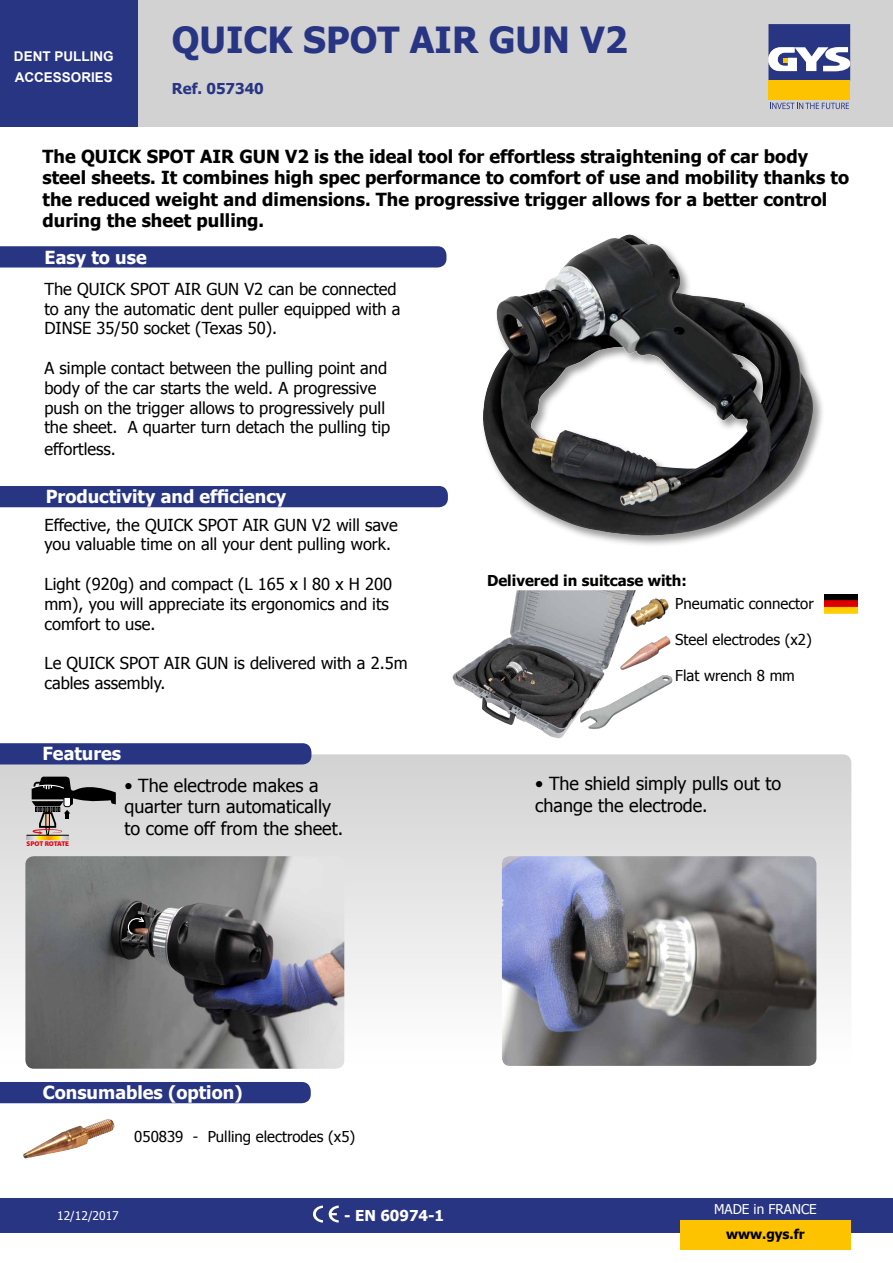
<style>
.page{position:relative;width:893px;height:1263px;background:#fff}
.page>*{position:absolute;margin:0;border:0;box-sizing:border-box;transform-origin:0 0}
.t1{font:700 36px "Tahoma";color:#283583}
.t2{font:700 18px/21.6px "Tahoma";color:#000}
.t3{font:18px/21.6px "Tahoma";color:#000}
.t4{font:700 18px "Tahoma";color:#fff}
.t5{font:16.5px/19.8px "Tahoma";color:#000}
.t6{font:15px "Tahoma";color:#000}
.t7{font:700 15px "Tahoma";color:#000}
.t8{font:700 15px "Tahoma";color:#fff}
.t9{font:700 15px "Tahoma";color:#283583}
.t10{font:700 13.5px/21px "Arial";color:#fff}
.t11{font:13.5px "Tahoma";color:#fff}
.t12{font:700 13.5px "Tahoma";color:#000}
.t13{font:12px "Tahoma";color:#fff}
.t14{font:900 6.9px "Myriad Pro";letter-spacing:-.02em;color:#e30613}
</style>
<div class="page">
<div style="left:137px;top:0;width:756px;height:127px;background:#d2d2d2"></div>
<div style="left:0;top:1198px;width:893px;height:34px;background:#283583"></div>
<div style="left:768px;top:81px;width:82px;height:19px;background:#fdc300"></div>
<svg style="left:768px;top:24px;width:82px;height:57px;background:#676ea1"></svg>
<svg style="left:770px;top:103px;width:79px;height:6px"></svg>
<div style="left:0;top:0;width:137px;height:127px;background:#283583"></div>
<div style="left:680px;top:1220px;width:170px;height:30px;background:#fdc300"></div>
<svg style="left:0;top:754px;width:851px;height:307px"></svg>
<div style="left:0;top:246px;width:446px;height:21px;background:#283583"></div>
<div style="left:0;top:486px;width:448px;height:21px;background:#283583"></div>
<div style="left:0;top:743px;width:311px;height:21px;background:#283583"></div>
<div style="left:0;top:1082px;width:311px;height:21px;background:#283583"></div>
<svg style="left:313px;top:1205px;width:10px;height:17px"></svg>
<svg style="left:329px;top:1205px;width:10px;height:17px"></svg>
<img style="left:23px;top:1119px;width:84px;height:39px">
<div style="left:481px;top:233px;width:344px;height:314px;background:#000;opacity:.41"></div>
<img style="left:483px;top:237px;width:330px;height:299px">
<img style="left:452px;top:590px;width:167px;height:149px">
<img style="left:25px;top:856px;width:319px;height:213px">
<svg style="left:127px;top:916px;width:18px;height:20px"></svg>
<img style="left:502px;top:856px;width:314px;height:210px">
<svg style="left:27px;top:836px;width:42px;height:3px"></svg>
<hr style="left:27px;top:835px;width:42px;height:1px;background:#000">
<svg style="left:30px;top:776px;width:86px;height:59px;background:#8f8d8d"></svg>
<img style="left:619px;top:590px;width:50px;height:42px">
<img style="left:617px;top:632px;width:54px;height:30px">
<img style="left:578px;top:662px;width:95px;height:72px">
<img style="left:825px;top:594px;width:32px;height:19px">
<p class="t10" style="left:14px;top:46px;width:101px">DENT PULLING<br>ACCESSORIES</p>
<h1 class="t1" style="left:172px;top:15px;width:457px">QUICK SPOT AIR GUN V2</h1>
<p class="t9" style="left:172px;top:78px;width:93px">Ref. 057340</p>
<p class="t2" style="left:43px;top:144px;width:808px">The QUICK SPOT AIR GUN V2 is the ideal tool for effortless straightening of car body steel sheets. It combines high spec performance to comfort of use and mobility thanks to the reduced weight and dimensions. The progressive trigger allows for a better control during the sheet pulling.</p>
<p class="t4" style="left:45px;top:245px;width:104px">Easy to use</p>
<p class="t5" style="left:44px;top:278px;width:358px">The QUICK SPOT AIR GUN V2 can be connected to any the automatic dent puller equipped with a<br>DINSE 35/50 socket (Texas 50).</p>
<p class="t5" style="left:44px;top:357px;width:347px">A simple contact between the pulling point and body of the car starts the weld. A progressive push on the trigger allows to progressively pull the sheet. A quarter turn detach the pulling tip</p>
<p class="t5" style="left:44px;top:438px;width:73px">effortless.</p>
<p class="t4" style="left:46px;top:484px;width:242px">Productivity and efficiency</p>
<p class="t5" style="left:44px;top:514px;width:355px">Effective, the QUICK SPOT AIR GUN V2 will save you valuable time on all your dent pulling work.</p>
<p class="t5" style="left:44px;top:573px;width:349px">Light (920g) and compact (L 165 x l 80 x H 200 mm), you will appreciate its ergonomics and its comfort to use.</p>
<p class="t5" style="left:44px;top:652px;width:365px">Le QUICK SPOT AIR GUN is delivered with a 2.5m cables assembly.</p>
<p class="t4" style="left:43px;top:741px;width:80px">Features</p>
<p class="t7" style="left:487px;top:570px;width:201px">Delivered in suitcase with:</p>
<p class="t6" style="left:675px;top:593px;width:140px">Pneumatic connector</p>
<p class="t6" style="left:675px;top:629px;width:138px">Steel electrodes (x2)</p>
<p class="t6" style="left:675px;top:665px;width:121px">Flat wrench 8 mm</p>
<p class="t14" style="left:26px;top:839px;width:44px">SPOT ROTATE</p>
<p class="t3" style="left:124px;top:774px;width:220px">• The electrode makes a quarter turn automatically to come off from the sheet.</p>
<p class="t3" style="left:535px;top:772px;width:247px">• The shield simply pulls out to change the electrode.</p>
<p class="t4" style="left:43px;top:1080px;width:201px">Consumables (option)</p>
<p class="t6" style="left:134px;top:1126px;width:222px">050839 - Pulling electrodes (x5)</p>
<p class="t13" style="left:57px;top:1207px;width:63px">12/12/2017</p>
<p class="t8" style="left:344px;top:1205px;width:101px">- EN 60974-1</p>
<p class="t11" style="left:714px;top:1200px;width:104px">MADE in FRANCE</p>
<p class="t12" style="left:726px;top:1225px;width:80px">www.gys.fr</p>
</div>
